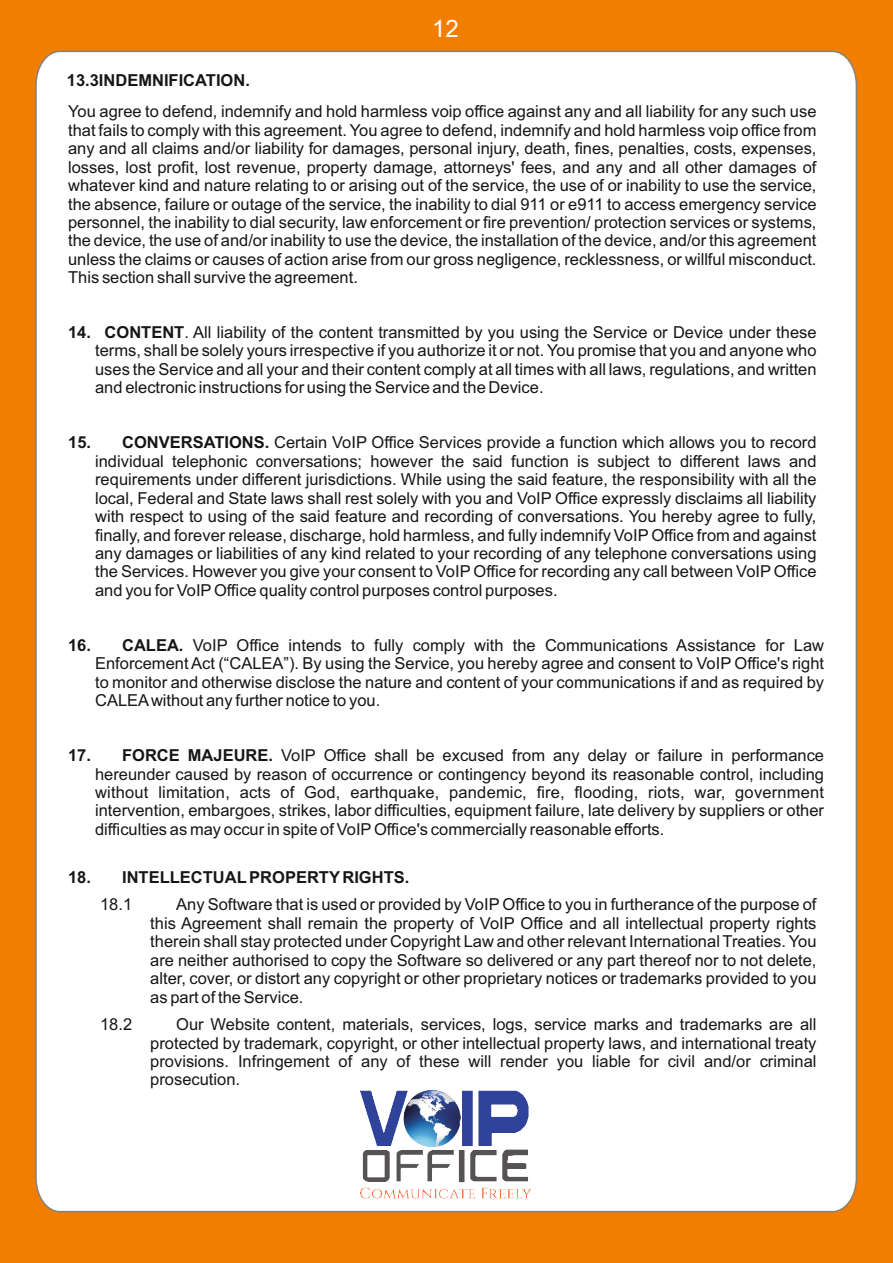
<style>
.page{position:relative;width:893px;height:1263px;background:#f27e00}
.page>*{position:absolute;margin:0;border:0;box-sizing:border-box;transform-origin:0 0}
.t1{font:24px "Arial";color:#fff}
.t2{font:16.5px/18.5px "Arial";color:#151616;text-align:justify}
.t3{font:700 16.5px "Arial";color:#151616}
.s1{font-weight:700}
</style>
<div class="page">
<div style="left:35px;top:50px;width:823px;height:1163px;background:#fff"></div>
<img style="left:360px;top:1091px;width:172px;height:108px">
<h1 class="t1" style="left:432px;top:19px;width:28px">12</h1>
<p class="t3" style="left:67px;top:74px;width:185px">13.3 INDEMNIFICATION.</p>
<p class="t2" style="left:68px;top:104px;width:750px">You agree to defend, indemnify and hold harmless voip office against any and all liability for any such use that fails to comply with this agreement. You agree to defend, indemnify and hold harmless voip office from any and all claims and/or liability for damages, personal injury, death, fines, penalties, costs, expenses, losses, lost profit, lost revenue, property damage, attorneys' fees, and any and all other damages of whatever kind and nature relating to or arising out of the service, the use of or inability to use the service, the absence, failure or outage of the service, the inability to dial 911 or e911 to access emergency service personnel, the inability to dial security, law enforcement or fire prevention/ protection services or systems, the device, the use of and/or inability to use the device, the installation of the device, and/or this agreement unless the claims or causes of action arise from our gross negligence, recklessness, or willful misconduct.<br>This section shall survive the agreement.</p>
<p class="t2" style="left:95px;top:324px;width:723px;text-indent:-27px"><span class="s1">14. CONTENT</span>. All liability of the content transmitted by you using the Service or Device under these terms, shall be solely yours irrespective if you authorize it or not. You promise that you and anyone who uses the Service and all your and their content comply at all times with all laws, regulations, and written and electronic instructions for using the Service and the Device.</p>
<p class="t2" style="left:95px;top:435px;width:723px;text-indent:-27px"><span class="s1">15. CONVERSATIONS.</span> Certain VoIP Office Services provide a function which allows you to record individual telephonic conversations; however the said function is subject to different laws and requirements under different jurisdictions. While using the said feature, the responsibility with all the local, Federal and State laws shall rest solely with you and VoIP Office expressly disclaims all liability with respect to using of the said feature and recording of conversations. You hereby agree to fully, finally, and forever release, discharge, hold harmless, and fully indemnify VoIP Office from and against any damages or liabilities of any kind related to your recording of any telephone conversations using the Services. However you give your consent to VoIP Office for recording any call between VoIP Office and you for VoIPOffice quality control purposes control purposes.</p>
<p class="t2" style="left:95px;top:637px;width:730px;text-indent:-27px"><span class="s1">16. CALEA.</span> VoIP Office intends to fully comply with the Communications Assistance for Law Enforcement Act (“CALEA”). By using the Service, you hereby agree and consent to VoIP Office's right to monitor and otherwise disclose the nature and content of your communications if and as required by CALEAwithout any further notice to you.</p>
<p class="t2" style="left:95px;top:748px;width:731px;text-indent:-27px"><span class="s1">17. FORCE MAJEURE.</span> VoIP Office shall be excused from any delay or failure in performance hereunder caused by reason of occurrence or contingency beyond its reasonable control, including without limitation, acts of God, earthquake, pandemic, fire, flooding, riots, war, government intervention, embargoes, strikes, labor difficulties, equipment failure, late delivery by suppliers or other difficulties as may occur in spite of VoIPOffice's commercially reasonable efforts.</p>
<p class="t3" style="left:68px;top:871px;width:343px">18. INTELLECTUALPROPERTY RIGHTS.</p>
<p class="t2" style="left:100px;top:897px;width:34px">18.1</p>
<p class="t2" style="left:150px;top:897px;width:668px;text-indent:26px">Any Software that is used or provided by VoIP Office to you in furtherance of the purpose of this Agreement shall remain the property of VoIP Office and all intellectual property rights therein shall stay protected under Copyright Law and other relevant International Treaties. You are neither authorised to copy the Software so delivered or any part thereof nor to not delete, alter, cover, or distort any copyright or other proprietary notices or trademarks provided to you as part of the Service.</p>
<p class="t2" style="left:100px;top:1017px;width:34px">18.2</p>
<p class="t2" style="left:150px;top:1017px;width:668px;text-indent:26px">Our Website content, materials, services, logs, service marks and trademarks are all protected by trademark, copyright, or other intellectual property laws, and international treaty provisions. Infringement of any of these will render you liable for civil and/or criminal prosecution.</p>
</div>
